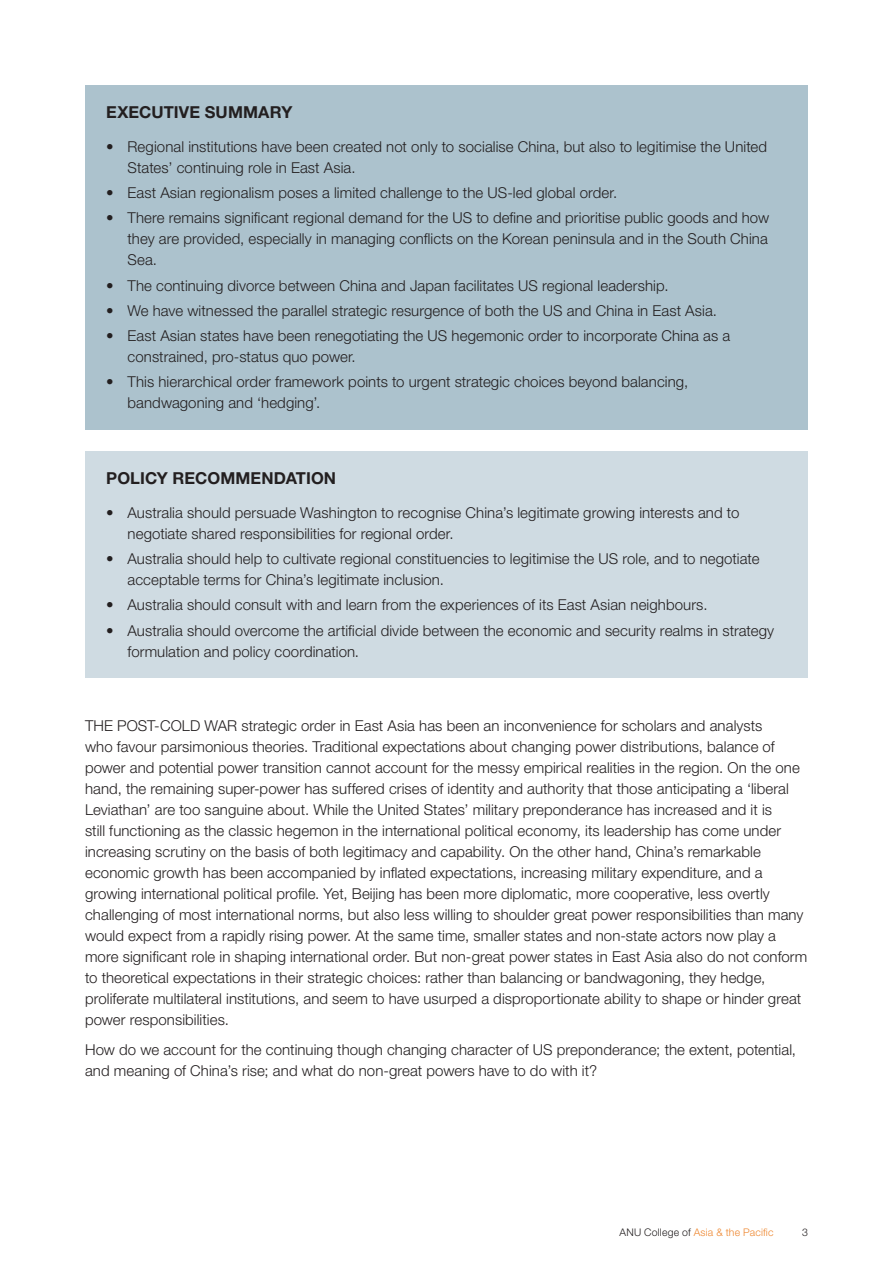
<style>
.page{position:relative;width:893px;height:1263px;background:#fff}
.page>*{position:absolute;margin:0;border:0;box-sizing:border-box;transform-origin:0 0}
.t1{font:700 16.5px "Helvetica Neue LT Std";letter-spacing:.005em;color:#231f20}
.Body{font:300 15px/21px "Helvetica Neue LT Std";letter-spacing:.005em;color:#231f20}
.t2{font:300 10.5px "Helvetica Neue LT Std";letter-spacing:.02em;color:#ee8730}
.t3{font:300 10.5px "Helvetica Neue LT Std";color:#231f20}
.s1{color:#231f20}
</style>
<div class="page">
<div style="left:85px;top:451px;width:723px;height:227px;background:#cfdbe2"></div>
<div style="left:85px;top:85px;width:723px;height:345px;background:#acc2cd"></div>
<h1 class="t1" style="left:106px;top:102px;width:188px">EXECUTIVE SUMMARY</h1>
<p class="Body" style="left:128px;top:136px;width:641px;text-indent:-21px">• Regional institutions have been created not only to socialise China, but also to legitimise the United<br>States’ continuing role in East Asia.</p>
<p class="Body" style="left:106px;top:182px;width:512px">• East Asian regionalism poses a limited challenge to the US-led global order.</p>
<p class="Body" style="left:128px;top:207px;width:643px;text-align:justify;text-indent:-21px">• There remains significant regional demand for the US to define and prioritise public goods and how they are provided, especially in managing conflicts on the Korean peninsula and in the South China Sea.</p>
<p class="Body" style="left:106px;top:274px;width:564px">• The continuing divorce between China and Japan facilitates US regional leadership.</p>
<p class="Body" style="left:106px;top:300px;width:612px">• We have witnessed the parallel strategic resurgence of both the US and China in East Asia.</p>
<p class="Body" style="left:128px;top:325px;width:604px;text-indent:-21px">• East Asian states have been renegotiating the US hegemonic order to incorporate China as a constrained, pro-status quo power.</p>
<p class="Body" style="left:128px;top:371px;width:562px;text-indent:-21px">• This hierarchical order framework points to urgent strategic choices beyond balancing, bandwagoning and ‘hedging’.</p>
<h1 class="t1" style="left:106px;top:468px;width:231px">POLICY RECOMMENDATION</h1>
<p class="Body" style="left:128px;top:502px;width:613px;text-indent:-21px">• Australia should persuade Washington to recognise China’s legitimate growing interests and to negotiate shared responsibilities for regional order.</p>
<p class="Body" style="left:128px;top:548px;width:633px;text-indent:-21px">• Australia should help to cultivate regional constituencies to legitimise the US role, and to negotiate acceptable terms for China’s legitimate inclusion.</p>
<p class="Body" style="left:106px;top:594px;width:603px">• Australia should consult with and learn from the experiences of its East Asian neighbours.</p>
<p class="Body" style="left:128px;top:619px;width:648px;text-indent:-21px">• Australia should overcome the artificial divide between the economic and security realms in strategy formulation and policy coordination.</p>
<p class="Body" style="left:85px;top:715px;width:724px">THE POST-COLD WAR strategic order in East Asia has been an inconvenience for scholars and analysts<br>who favour parsimonious theories. Traditional expectations about changing power distributions, balance of power and potential power transition cannot account for the messy empirical realities in the region. On the one hand, the remaining super-power has suffered crises of identity and authority that those anticipating a ‘liberal Leviathan’ are too sanguine about. While the United States’ military preponderance has increased and it is<br>still functioning as the classic hegemon in the international political economy, its leadership has come under increasing scrutiny on the basis of both legitimacy and capability. On the other hand, China’s remarkable economic growth has been accompanied by inflated expectations, increasing military expenditure, and a growing international political profile. Yet, Beijing has been more diplomatic, more cooperative, less overtly challenging of most international norms, but also less willing to shoulder great power responsibilities than many would expect from a rapidly rising power. At the same time, smaller states and non-state actors now play a more significant role in shaping international order. But non-great power states in East Asia also do not conform to theoretical expectations in their strategic choices: rather than balancing or bandwagoning, they hedge, proliferate multilateral institutions, and seem to have usurped a disproportionate ability to shape or hinder great power responsibilities.</p>
<p class="Body" style="left:85px;top:1038px;width:713px">How do we account for the continuing though changing character of US preponderance; the extent, potential, and meaning of China’s rise; and what do non-great powers have to do with it?</p>
<p class="t2" style="left:620px;top:1225px;width:155px"><span class="s1">ANU College of</span> Asia &amp; the Pacific</p>
<p class="t3" style="left:802px;top:1225px;width:7px">3</p>
</div>
